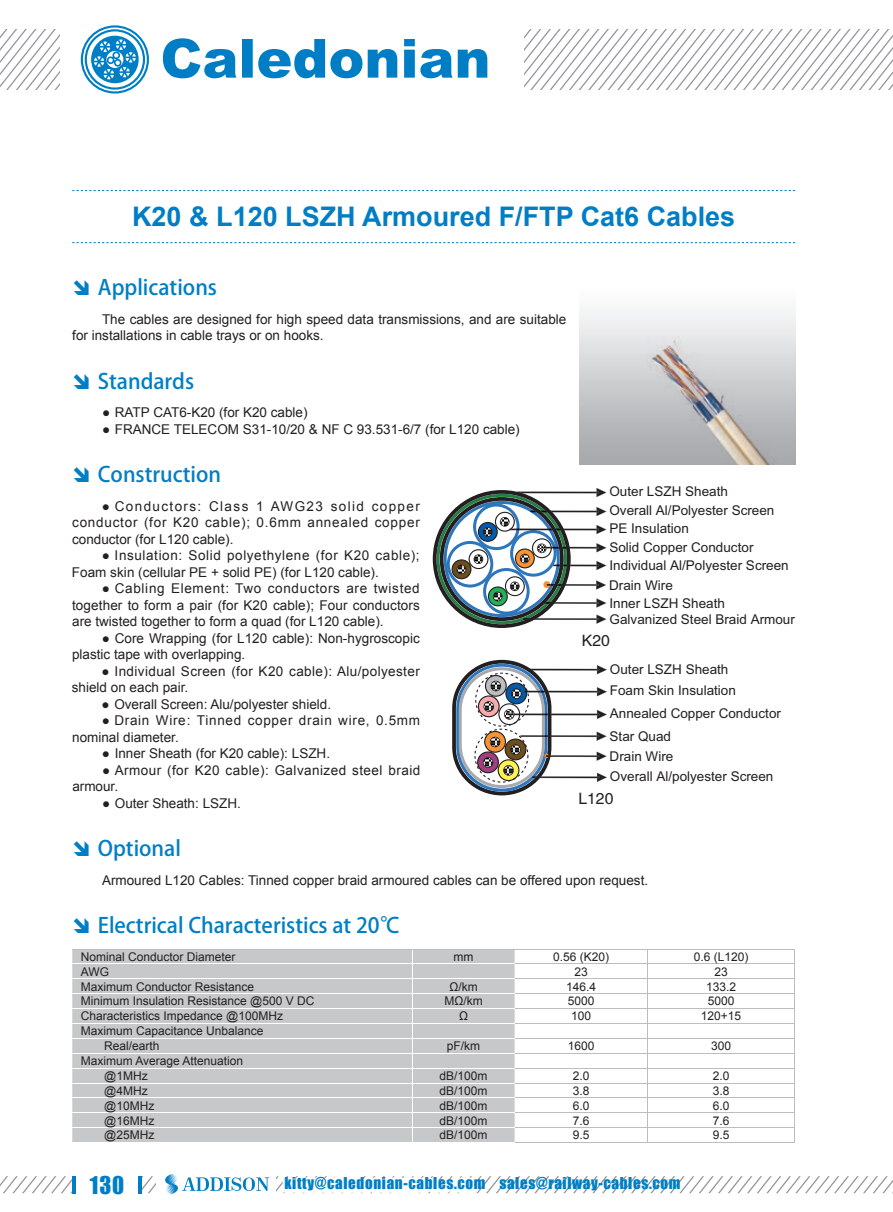
<style>
.page{position:relative;width:893px;height:1212px;background:#fff}
.page>*{position:absolute;margin:0;border:0;box-sizing:border-box;transform-origin:0 0}
.t1{font:700 27px "Arial";color:#007ec5}
.t2{font:22.5px "Impact";color:#007ec5}
.t3{font:21px "Adobe Heiti Std";color:#007ec5}
.t4{font:15.75px "FZHTK GBK1 0";color:#231f20}
.t5{font:15px "Impact";letter-spacing:.045em;color:#007ec5}
.t6{font:13.5px/16.5px "Arial";color:#231f20}
.t7{font:13.5px/16.5px "Arial";letter-spacing:.045em;color:#231f20}
.t8{font:13.5px/16.5px "Arial";letter-spacing:.03em;color:#231f20}
.t9{font:13.5px/16.5px "Arial";letter-spacing:.055em;color:#231f20}
.t10{font:13.5px/16.5px "Arial";letter-spacing:.035em;color:#231f20}
.t11{font:12px/14.9px "Arial";color:#231f20}
</style>
<div class="page">
<svg style="left:81px;top:25px;width:406px;height:69px"></svg>
<svg style="left:524px;top:30px;width:369px;height:59px"></svg>
<svg style="left:0;top:30px;width:60px;height:59px"></svg>
<svg style="left:72px;top:190px;width:723px;height:1px"></svg>
<svg style="left:72px;top:242px;width:723px;height:1px"></svg>
<svg style="left:0;top:949px;width:893px;height:245px"></svg>
<img style="left:579px;top:312px;width:216px;height:153px">
<svg style="left:433px;top:488px;width:173px;height:140px"></svg>
<svg style="left:452px;top:660px;width:155px;height:135px"></svg>
<h1 class="t1" style="left:132px;top:198px;width:605px">K20 &amp; L120 LSZH Armoured F/FTP Cat6 Cables</h1>
<h3 class="t3" style="left:98px;top:275px;width:121px">Applications</h3>
<p class="t6" style="left:72px;top:311px;width:496px;text-indent:30px">The cables are designed for high speed data transmissions, and are suitable for installations in cable trays or on hooks.</p>
<h3 class="t3" style="left:98px;top:368px;width:98px">Standards</h3>
<p class="t6" style="left:102px;top:404px;width:207px">● RATP CAT6-K20 (for K20 cable)</p>
<p class="t6" style="left:102px;top:421px;width:419px">● FRANCE TELECOM S31-10/20 &amp; NF C 93.531-6/7 (for L120 cable)</p>
<h3 class="t3" style="left:98px;top:462px;width:125px">Construction</h3>
<p class="t6" style="left:72px;top:498px;width:349px;text-align:justify;text-indent:30px">● Conductors: Class 1 AWG23 solid copper conductor (for K20 cable); 0.6mm annealed copper conductor (for L120 cable).</p>
<p class="t7" style="left:72px;top:547px;width:349px;text-indent:30px">● Insulation: Solid polyethylene (for K20 cable);<br>Foam skin (cellular PE + solid PE) (for L120 cable).</p>
<p class="t6" style="left:72px;top:580px;width:349px;text-align:justify;text-indent:30px">● Cabling Element: Two conductors are twisted together to form a pair (for K20 cable); Four conductors are twisted together to form a quad (for L120 cable).</p>
<p class="t6" style="left:72px;top:630px;width:349px;text-indent:30px">● Core Wrapping (for L120 cable): Non-hygroscopic plastic tape with overlapping.</p>
<p class="t8" style="left:72px;top:663px;width:349px;text-indent:30px">● Individual Screen (for K20 cable): Alu/polyester shield on each pair.</p>
<p class="t6" style="left:102px;top:696px;width:231px">● Overall Screen: Alu/polyester shield.</p>
<p class="t9" style="left:72px;top:712px;width:349px;text-indent:30px">● Drain Wire: Tinned copper drain wire, 0.5mm nominal diameter.</p>
<p class="t6" style="left:102px;top:745px;width:230px">● Inner Sheath (for K20 cable): LSZH.</p>
<p class="t10" style="left:72px;top:762px;width:349px;text-indent:30px">● Armour (for K20 cable): Galvanized steel braid armour.</p>
<p class="t6" style="left:102px;top:795px;width:140px">● Outer Sheath: LSZH.</p>
<h3 class="t3" style="left:98px;top:836px;width:85px">Optional</h3>
<p class="t6" style="left:102px;top:872px;width:548px">Armoured L120 Cables: Tinned copper braid armoured cables can be offered upon request.</p>
<h3 class="t3" style="left:98px;top:913px;width:304px">Electrical Characteristics at 20℃</h3>
<p class="t11" style="left:81px;top:949px;width:156px">Nominal Conductor Diameter</p>
<p class="t11" style="left:454px;top:949px;width:21px">mm</p>
<p class="t11" style="left:553px;top:949px;width:58px">0.56 (K20)</p>
<p class="t11" style="left:694px;top:949px;width:56px">0.6 (L120)</p>
<p class="t11" style="left:81px;top:964px;width:30px">AWG</p>
<p class="t11" style="left:574px;top:964px;width:15px">23</p>
<p class="t11" style="left:714px;top:964px;width:15px">23</p>
<p class="t11" style="left:81px;top:979px;width:175px">Maximum Conductor Resistance</p>
<p class="t11" style="left:449px;top:979px;width:30px">Ω/km</p>
<p class="t11" style="left:566px;top:979px;width:32px">146.4</p>
<p class="t11" style="left:706px;top:979px;width:32px">133.2</p>
<p class="t11" style="left:81px;top:994px;width:235px">Minimum Insulation Resistance @500 V DC</p>
<p class="t11" style="left:444px;top:994px;width:40px">MΩ/km</p>
<p class="t11" style="left:568px;top:994px;width:28px">5000</p>
<p class="t11" style="left:708px;top:994px;width:28px">5000</p>
<p class="t11" style="left:81px;top:1009px;width:204px">Characteristics Impedance @100MHz</p>
<p class="t11" style="left:459px;top:1009px;width:10px">Ω</p>
<p class="t11" style="left:571px;top:1009px;width:22px">100</p>
<p class="t11" style="left:701px;top:1009px;width:42px">120+15</p>
<p class="t11" style="left:104px;top:1024px;width:161px;text-indent:-23px">Maximum Capacitance Unbalance<br>Real/earth</p>
<p class="t6" style="left:609px;top:483px;width:120px">Outer LSZH Sheath</p>
<p class="t6" style="left:609px;top:502px;width:167px">Overall Al/Polyester Screen</p>
<p class="t6" style="left:609px;top:520px;width:81px">PE Insulation</p>
<p class="t6" style="left:609px;top:539px;width:146px">Solid Copper Conductor</p>
<p class="t6" style="left:609px;top:557px;width:181px">Individual Al/Polyester Screen</p>
<p class="t6" style="left:609px;top:576px;width:117px;line-height:18px">Drain Wire<br>Inner LSZH Sheath</p>
<p class="t6" style="left:610px;top:612px;width:187px">Galvanized Steel Braid Armour</p>
<p class="t4" style="left:582px;top:632px;width:29px">K20</p>
<p class="t6" style="left:610px;top:661px;width:120px">Outer LSZH Sheath</p>
<p class="t6" style="left:610px;top:683px;width:128px">Foam Skin Insulation</p>
<p class="t6" style="left:610px;top:705px;width:173px">Annealed Copper Conductor</p>
<p class="t6" style="left:610px;top:728px;width:63px">Star Quad</p>
<p class="t6" style="left:610px;top:748px;width:65px">Drain Wire</p>
<p class="t6" style="left:610px;top:768px;width:165px">Overall Al/polyester Screen</p>
<p class="t4" style="left:578px;top:790px;width:36px">L120</p>
<p class="t11" style="left:447px;top:1038px;width:35px">pF/km</p>
<p class="t11" style="left:568px;top:1038px;width:28px">1600</p>
<p class="t11" style="left:711px;top:1038px;width:22px">300</p>
<p class="t11" style="left:104px;top:1053px;width:141px;text-indent:-23px">Maximum Average Attenuation @1MHz</p>
<p class="t11" style="left:440px;top:1068px;width:50px">dB/100m</p>
<p class="t11" style="left:573px;top:1068px;width:18px">2.0</p>
<p class="t11" style="left:713px;top:1068px;width:18px">2.0</p>
<p class="t11" style="left:104px;top:1083px;width:45px">@4MHz</p>
<p class="t11" style="left:440px;top:1083px;width:50px">dB/100m</p>
<p class="t11" style="left:573px;top:1083px;width:18px">3.8</p>
<p class="t11" style="left:713px;top:1083px;width:18px">3.8</p>
<p class="t11" style="left:104px;top:1098px;width:52px">@10MHz</p>
<p class="t11" style="left:440px;top:1098px;width:50px">dB/100m</p>
<p class="t11" style="left:573px;top:1098px;width:18px">6.0</p>
<p class="t11" style="left:713px;top:1098px;width:18px">6.0</p>
<p class="t11" style="left:104px;top:1113px;width:52px">@16MHz</p>
<p class="t11" style="left:440px;top:1113px;width:50px">dB/100m</p>
<p class="t11" style="left:573px;top:1113px;width:18px">7.6</p>
<p class="t11" style="left:713px;top:1113px;width:18px">7.6</p>
<p class="t11" style="left:104px;top:1128px;width:52px">@25MHz</p>
<p class="t11" style="left:440px;top:1128px;width:50px">dB/100m</p>
<p class="t11" style="left:573px;top:1128px;width:18px">9.5</p>
<p class="t11" style="left:713px;top:1128px;width:18px">9.5</p>
<h2 class="t2" style="left:90px;top:1167px;width:36px">130</h2>
<p class="t5" style="left:284px;top:1172px;width:398px">kitty@caledonian-cables.com sales@railway-cables.com</p>
</div>
